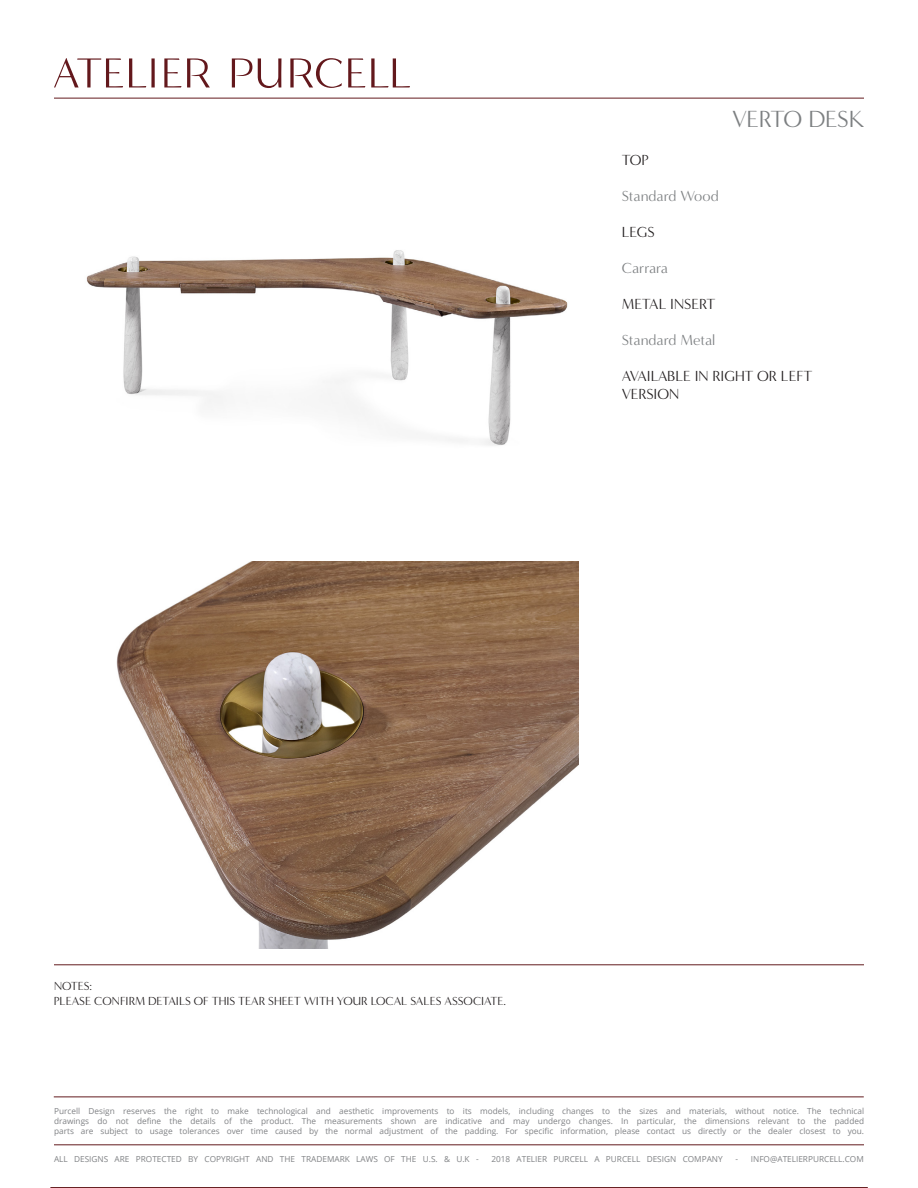
<style>
.page{position:relative;width:918px;height:1188px;background:#fff}
.page>*{position:absolute;margin:0;border:0;box-sizing:border-box;transform-origin:0 0}
.t1{font:24px "Minerva Modern";letter-spacing:-.015em;color:#7c7f81}
.t2{font:15px/18px "Minerva Modern";color:#231f20}
.t3{font:15px "Minerva Modern";color:#7c7f81}
.t4{font:12px/15.5px "Minerva Modern";color:#231f20}
.t5{font:8.25px/9.9px "Open Sans";color:#808285;text-align:justify}
</style>
<div class="page">
<hr style="left:54px;top:1145px;width:810px;height:1px;background:#631b1e">
<hr style="left:54px;top:98px;width:810px;height:1px;background:#631b1e">
<svg style="left:54px;top:58px;width:69px;height:29px"></svg>
<svg style="left:129px;top:58px;width:26px;height:29px"></svg>
<svg style="left:232px;top:58px;width:49px;height:30px"></svg>
<svg style="left:348px;top:58px;width:17px;height:29px"></svg>
<svg style="left:371px;top:58px;width:39px;height:29px"></svg>
<svg style="left:290px;top:58px;width:52px;height:30px"></svg>
<svg style="left:164px;top:58px;width:46px;height:29px"></svg>
<hr style="left:54px;top:965px;width:810px;height:1px;background:#631b1e">
<hr style="left:54px;top:1097px;width:810px;height:1px;background:#631b1e">
<hr style="left:51px;top:1187px;width:817px;height:1px;background:#631b1e">
<img style="left:86px;top:250px;width:482px;height:196px">
<img style="left:116px;top:562px;width:463px;height:387px">
<h1 class="t1" style="left:732px;top:105px;width:133px">VERTO DESK</h1>
<h2 class="t2" style="left:622px;top:151px;width:29px">TOP</h2>
<h2 class="t3" style="left:622px;top:187px;width:99px">Standard Wood</h2>
<h2 class="t2" style="left:622px;top:223px;width:34px">LEGS</h2>
<h2 class="t3" style="left:622px;top:259px;width:48px">Carrara</h2>
<h2 class="t2" style="left:622px;top:295px;width:95px">METAL INSERT</h2>
<h2 class="t3" style="left:622px;top:331px;width:95px">Standard Metal</h2>
<h2 class="t2" style="left:622px;top:367px;width:192px">AVAILABLE IN RIGHT OR LEFT<br>VERSION</h2>
<h3 class="t4" style="left:54px;top:978px;width:454px">NOTES:<br>PLEASE CONFIRM DETAILS OF THIS TEAR SHEET WITH YOUR LOCAL SALES ASSOCIATE.</h3>
<p class="t5" style="left:54px;top:1106px;width:812px">Purcell Design reserves the right to make technological and aesthetic improvements to its models, including changes to the sizes and materials, without notice. The technical drawings do not define the details of the product. The measurements shown are indicative and may undergo changes. In particular, the dimensions relevant to the padded parts are subject to usage tolerances over time caused by the normal adjustment of the padding. For specific information, please contact us directly or the dealer closest to you.</p>
<p class="t5" style="left:54px;top:1154px;width:426px">ALL DESIGNS ARE PROTECTED BY COPYRIGHT AND THE TRADEMARK LAWS OF THE U.S. &amp; U.K -</p>
<p class="t5" style="left:491px;top:1154px;width:233px">2018 ATELIER PURCELL A PURCELL DESIGN COMPANY</p>
<p class="t5" style="left:735px;top:1154px;width:130px">- INFO@ATELIERPURCELL.COM</p>
</div>
